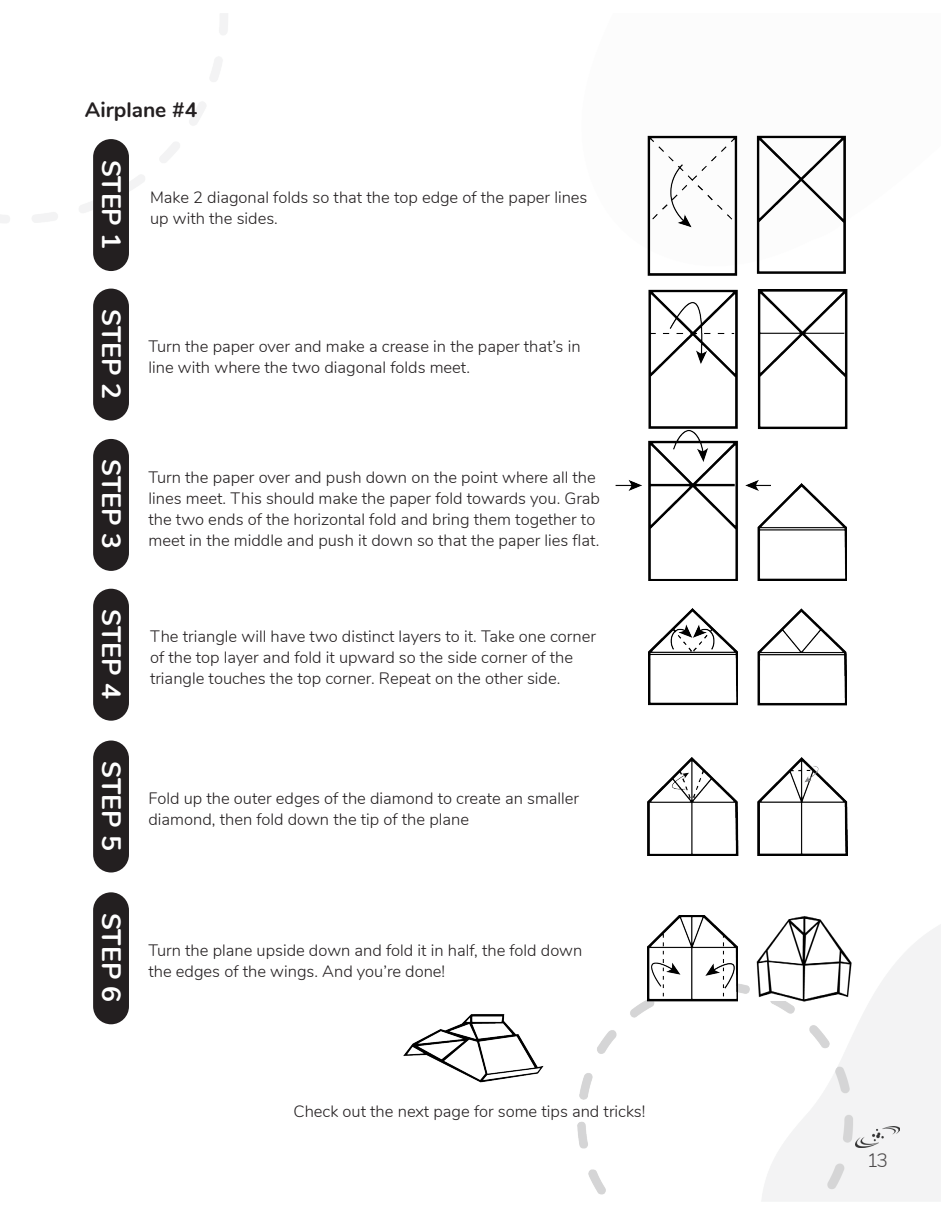
<style>
.page{position:relative;width:945px;height:1215px;background:#fff}
.page>*{position:absolute;margin:0;border:0;box-sizing:border-box;transform-origin:0 0}
.t1{font:700 26.7px "Nunito";color:#fff}
.t2{font:700 21px "Nunito";color:#231f20}
.t3{font:300 19.5px "Nunito";color:#231f20}
.t4{font:300 16.5px/21px "Nunito";color:#231f20}
</style>
<div class="page">
<img style="left:0;top:14px;width:941px;height:1187px">
<img style="left:645px;top:132px;width:94px;height:146px">
<img style="left:755px;top:133px;width:93px;height:144px">
<img style="left:753px;top:288px;width:99px;height:143px">
<img style="left:770px;top:483px;width:77px;height:98px">
<img style="left:649px;top:604px;width:88px;height:101px">
<img style="left:758px;top:607px;width:89px;height:98px">
<img style="left:402px;top:1012px;width:141px;height:73px">
<img style="left:648px;top:758px;width:90px;height:98px">
<img style="left:757px;top:758px;width:90px;height:98px">
<img style="left:648px;top:916px;width:90px;height:85px">
<img style="left:756px;top:916px;width:96px;height:85px">
<div style="left:93px;top:589px;width:36px;height:132px;background:#231f20;border-radius:18px"></div>
<div style="left:93px;top:439px;width:36px;height:132px;background:#231f20;border-radius:18px"></div>
<div style="left:93px;top:289px;width:36px;height:132px;background:#231f20;border-radius:18px"></div>
<div style="left:93px;top:139px;width:36px;height:132px;background:#231f20;border-radius:18px"></div>
<div style="left:93px;top:741px;width:36px;height:132px;background:#231f20;border-radius:18px"></div>
<div style="left:93px;top:892px;width:36px;height:132px;background:#231f20;border-radius:18px"></div>
<img style="left:646px;top:288px;width:93px;height:141px">
<img style="left:616px;top:429px;width:154px;height:152px">
<p class="t2" style="left:85px;top:95px;width:114px">Airplane #4</p>
<p class="t1" style="left:131px;top:160px;width:91px;rotate:90deg">STEP 1</p>
<p class="t1" style="left:131px;top:309px;width:91px;rotate:90deg">STEP 2</p>
<p class="t1" style="left:131px;top:459px;width:91px;rotate:90deg">STEP 3</p>
<p class="t1" style="left:131px;top:609px;width:91px;rotate:90deg">STEP 4</p>
<p class="t1" style="left:131px;top:761px;width:91px;rotate:90deg">STEP 5</p>
<p class="t1" style="left:131px;top:913px;width:91px;rotate:90deg">STEP 6</p>
<p class="t4" style="left:150px;top:186px;width:439px">Make 2 diagonal folds so that the top edge of the paper lines up with the sides.</p>
<p class="t4" style="left:148px;top:335px;width:434px">Turn the paper over and make a crease in the paper that’s in line with where the two diagonal folds meet.</p>
<p class="t4" style="left:148px;top:466px;width:453px">Turn the paper over and push down on the point where all the lines meet. This should make the paper fold towards you. Grab the two ends of the horizontal fold and bring them together to meet in the middle and push it down so that the paper lies flat.</p>
<p class="t4" style="left:150px;top:625px;width:447px">The triangle will have two distinct layers to it. Take one corner of the top layer and fold it upward so the side corner of the triangle touches the top corner. Repeat on the other side.</p>
<p class="t4" style="left:148px;top:787px;width:432px">Fold up the outer edges of the diamond to create an smaller diamond, then fold down the tip of the plane</p>
<p class="t4" style="left:148px;top:939px;width:435px">Turn the plane upside down and fold it in half, the fold down the edges of the wings. And you’re done!</p>
<p class="t4" style="left:294px;top:1100px;width:353px">Check out the next page for some tips and tricks!</p>
<p class="t3" style="left:867px;top:1146px;width:23px">13</p>
</div>
